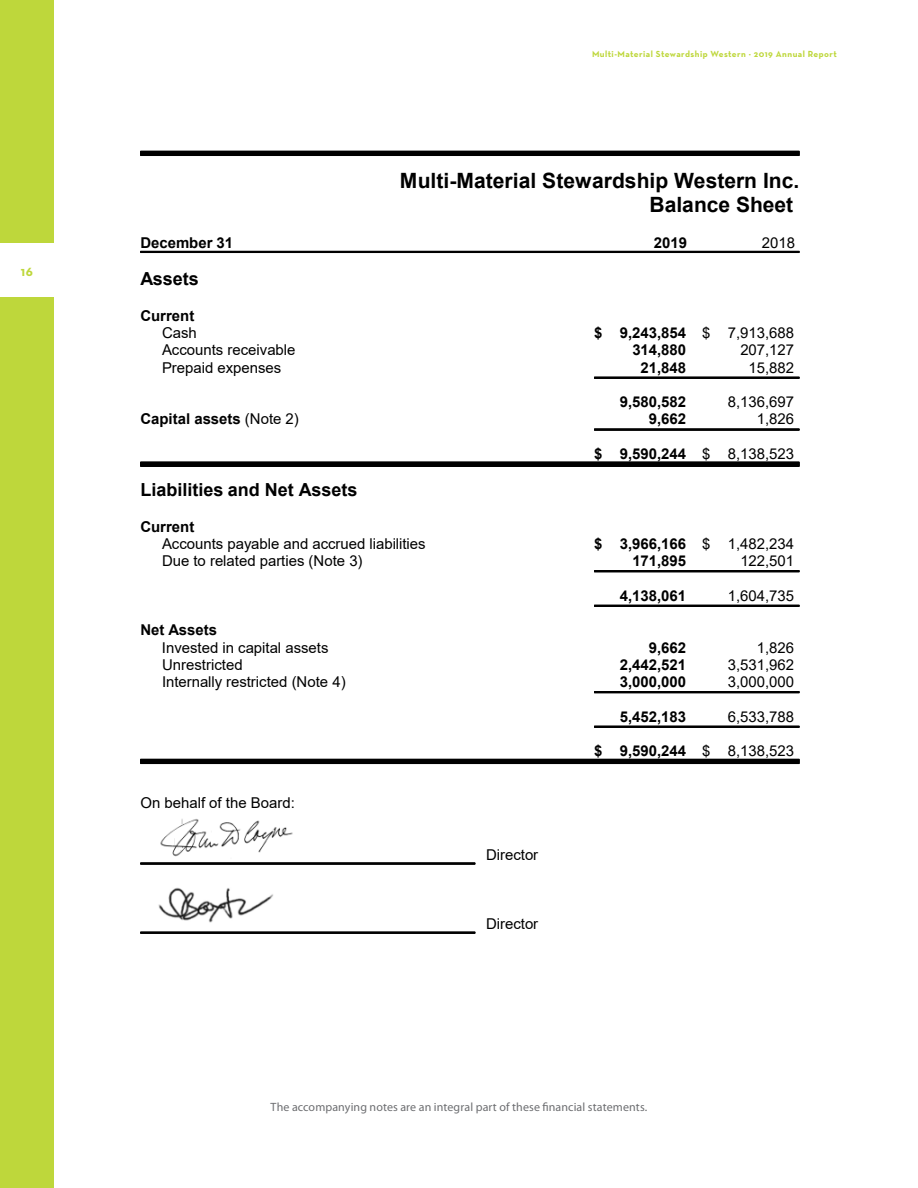
<style>
.page{position:relative;width:918px;height:1188px;background:#fff}
.page>*{position:absolute;margin:0;border:0;box-sizing:border-box;transform-origin:0 0}
.t1{font:700 21px/24.2px "Arial";color:#000;text-align:right}
.t2{font:700 18px "Arial";color:#000}
.t3{font:15px "Arial";color:#000}
.t4{font:700 15px "Arial";color:#000}
.t5{font:700 13.5px "Neutra Text";color:#bed73b}
.t6{font:12px "Myriad Pro";letter-spacing:.005em;color:#6d6e71}
.t7{font:700 9px "Neutra Text";letter-spacing:.05em;color:#bed73b}
.s1{font-weight:400}
</style>
<div class="page">
<div style="left:0;top:0;width:54px;height:1188px;background:#bed73b"></div>
<div style="left:0;top:243px;width:56px;height:54px;background:#fff"></div>
<hr style="left:140px;top:151px;width:659px;height:1px;background:#000">
<hr style="left:140px;top:152px;width:659px;height:1px;background:#000">
<hr style="left:140px;top:153px;width:659px;height:1px;background:#000">
<hr style="left:140px;top:154px;width:659px;height:1px;background:#000">
<hr style="left:140px;top:155px;width:659px;height:1px;background:#000">
<hr style="left:140px;top:251px;width:659px;height:1px;background:#000">
<hr style="left:140px;top:252px;width:659px;height:1px;background:#000">
<hr style="left:594px;top:377px;width:205px;height:1px;background:#000">
<hr style="left:594px;top:378px;width:205px;height:1px;background:#000">
<hr style="left:594px;top:429px;width:205px;height:1px;background:#000">
<hr style="left:594px;top:430px;width:205px;height:1px;background:#000">
<hr style="left:140px;top:462px;width:659px;height:1px;background:#000">
<hr style="left:140px;top:463px;width:659px;height:1px;background:#000">
<hr style="left:140px;top:464px;width:659px;height:1px;background:#000">
<hr style="left:140px;top:465px;width:659px;height:1px;background:#000">
<hr style="left:140px;top:466px;width:659px;height:1px;background:#000">
<hr style="left:594px;top:570px;width:205px;height:1px;background:#000">
<hr style="left:594px;top:571px;width:205px;height:1px;background:#000">
<hr style="left:594px;top:572px;width:205px;height:1px;background:#000">
<hr style="left:594px;top:605px;width:205px;height:1px;background:#000">
<hr style="left:594px;top:606px;width:205px;height:1px;background:#000">
<hr style="left:594px;top:691px;width:205px;height:1px;background:#000">
<hr style="left:594px;top:692px;width:205px;height:1px;background:#000">
<hr style="left:594px;top:693px;width:205px;height:1px;background:#000">
<hr style="left:594px;top:726px;width:205px;height:1px;background:#000">
<hr style="left:594px;top:727px;width:205px;height:1px;background:#000">
<hr style="left:140px;top:759px;width:659px;height:1px;background:#000">
<hr style="left:140px;top:760px;width:659px;height:1px;background:#000">
<hr style="left:140px;top:761px;width:659px;height:1px;background:#000">
<hr style="left:140px;top:762px;width:659px;height:1px;background:#000">
<hr style="left:140px;top:763px;width:659px;height:1px;background:#000">
<hr style="left:140px;top:863px;width:335px;height:1px;background:#000">
<hr style="left:140px;top:864px;width:335px;height:1px;background:#000">
<hr style="left:140px;top:932px;width:335px;height:1px;background:#000">
<hr style="left:140px;top:933px;width:335px;height:1px;background:#000">
<img style="left:158px;top:887px;width:115px;height:36px">
<img style="left:160px;top:819px;width:133px;height:38px">
<p class="t5" style="left:21px;top:263px;width:14px">16</p>
<p class="t7" style="left:592px;top:48px;width:246px">Multi-Material Stewardship Western · 2019 Annual Report</p>
<h1 class="t1" style="left:400px;top:169px;width:401px">Multi-Material Stewardship Western Inc.<br>Balance Sheet</h1>
<p class="t4" style="left:140px;top:232px;width:94px">December 31</p>
<p class="t4" style="left:654px;top:232px;width:35px">2019</p>
<p class="t3" style="left:762px;top:233px;width:35px">2018</p>
<p class="t2" style="left:140px;top:266px;width:60px">Assets</p>
<p class="t4" style="left:140px;top:305px;width:55px">Current</p>
<p class="t3" style="left:162px;top:322px;width:36px">Cash</p>
<p class="t4" style="left:594px;top:322px;width:202px">$ 9,243,854 <span class="s1">$ 7,913,688</span></p>
<p class="t3" style="left:162px;top:340px;width:135px">Accounts receivable</p>
<p class="t4" style="left:632px;top:339px;width:55px">314,880</p>
<p class="t3" style="left:740px;top:340px;width:55px">207,127</p>
<p class="t3" style="left:162px;top:357px;width:121px">Prepaid expenses</p>
<p class="t4" style="left:641px;top:357px;width:47px">21,848</p>
<p class="t3" style="left:749px;top:357px;width:47px">15,882</p>
<p class="t4" style="left:620px;top:391px;width:68px">9,580,582</p>
<p class="t3" style="left:728px;top:392px;width:68px">8,136,697</p>
<p class="t4" style="left:140px;top:409px;width:160px">Capital assets <span class="s1">(Note 2)</span></p>
<p class="t4" style="left:649px;top:409px;width:39px">9,662</p>
<p class="t3" style="left:757px;top:409px;width:39px">1,826</p>
<p class="t4" style="left:594px;top:443px;width:202px">$ 9,590,244 <span class="s1">$ 8,138,523</span></p>
<p class="t2" style="left:140px;top:477px;width:219px">Liabilities and Net Assets</p>
<p class="t4" style="left:140px;top:516px;width:55px">Current</p>
<p class="t3" style="left:162px;top:533px;width:265px">Accounts payable and accrued liabilities</p>
<p class="t4" style="left:594px;top:533px;width:202px">$ 3,966,166 <span class="s1">$ 1,482,234</span></p>
<p class="t3" style="left:162px;top:550px;width:202px">Due to related parties (Note 3)</p>
<p class="t4" style="left:632px;top:550px;width:55px">171,895</p>
<p class="t3" style="left:740px;top:550px;width:55px">122,501</p>
<p class="t4" style="left:620px;top:585px;width:68px">4,138,061</p>
<p class="t3" style="left:728px;top:585px;width:68px">1,604,735</p>
<p class="t4" style="left:140px;top:619px;width:78px">Net Assets</p>
<p class="t3" style="left:162px;top:637px;width:168px">Invested in capital assets</p>
<p class="t4" style="left:649px;top:637px;width:39px">9,662</p>
<p class="t3" style="left:757px;top:637px;width:39px">1,826</p>
<p class="t3" style="left:162px;top:654px;width:82px">Unrestricted</p>
<p class="t4" style="left:620px;top:654px;width:68px">2,442,521</p>
<p class="t3" style="left:728px;top:654px;width:68px">3,531,962</p>
<p class="t3" style="left:162px;top:671px;width:185px">Internally restricted (Note 4)</p>
<p class="t4" style="left:620px;top:671px;width:68px">3,000,000</p>
<p class="t3" style="left:728px;top:671px;width:68px">3,000,000</p>
<p class="t4" style="left:620px;top:706px;width:68px">5,452,183</p>
<p class="t3" style="left:728px;top:706px;width:68px">6,533,788</p>
<p class="t4" style="left:594px;top:740px;width:202px">$ 9,590,244 <span class="s1">$ 8,138,523</span></p>
<p class="t3" style="left:140px;top:792px;width:156px">On behalf of the Board:</p>
<p class="t3" style="left:486px;top:844px;width:54px">Director</p>
<p class="t3" style="left:486px;top:913px;width:54px">Director</p>
<p class="t6" style="left:271px;top:1100px;width:378px">The accompanying notes are an integral part of these financial statements.</p>
</div>
